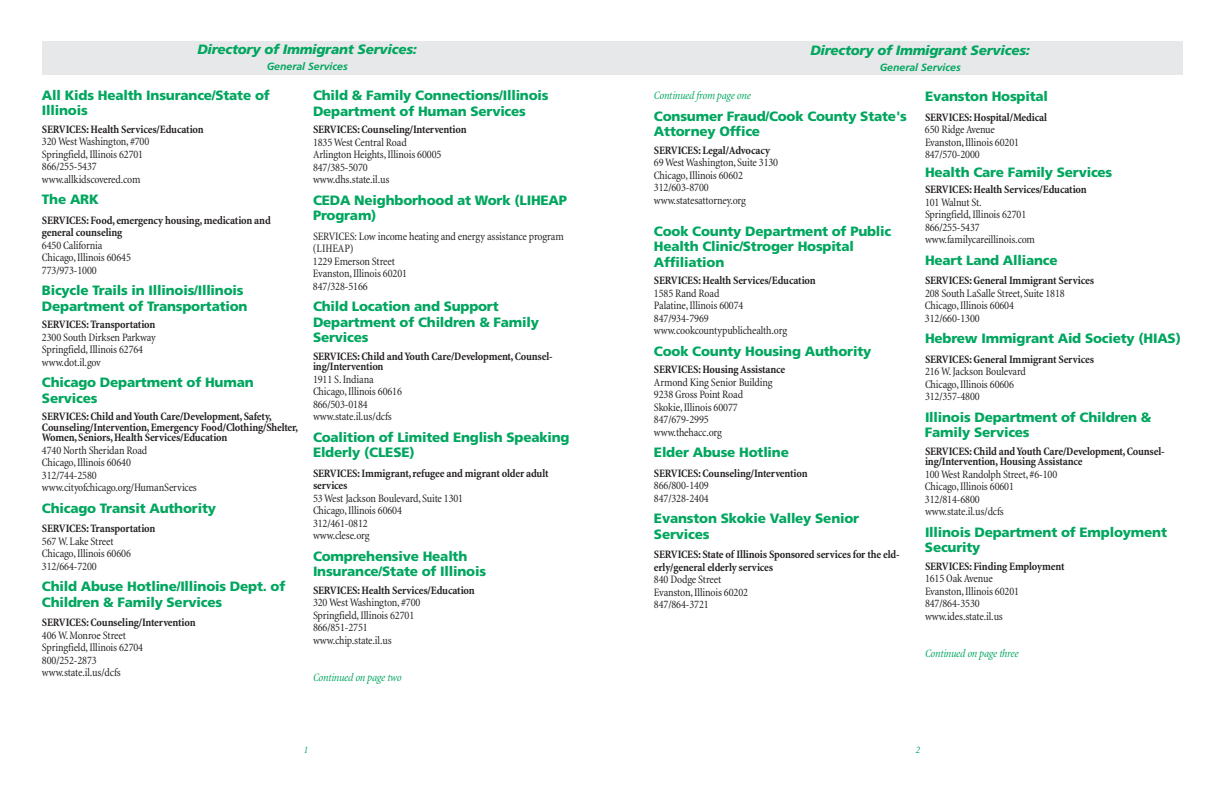
<style>
.page{position:relative;width:1224px;height:792px;background:#fff}
.page>*{position:absolute;margin:0;border:0;box-sizing:border-box;transform-origin:0 0}
.t1{font:900 13.5px/15.5px "Frutiger";letter-spacing:-.015em;color:#00a65f}
.t2{font:italic 900 13.5px "Frutiger";letter-spacing:-.015em;color:#00a65f}
.t3{font:condensed 11.5px/12.5px "Minion";letter-spacing:-.01em;color:#231f20}
.t4{font:700 condensed 11.5px/10.5px "Minion";letter-spacing:-.015em;color:#231f20}
.t5{font:italic condensed 11.5px "Minion";letter-spacing:-.02em;color:#00a65f}
.t6{font:italic 700 10.5px "Frutiger";color:#00a65f}
.t7{font:italic condensed 10px "Minion";color:#00a65f}
</style>
<div class="page">
<div style="left:42px;top:42px;width:1140px;height:33px;background:#e7e8e9"></div>
<p class="t2" style="left:197px;top:44px;width:221px">Directory of Immigrant Services:</p>
<p class="t6" style="left:267px;top:62px;width:82px">General Services</p>
<p class="t1" style="left:42px;top:88px;width:229px">All Kids Health Insurance/State of<br>Illinois</p>
<p class="t4" style="left:42px;top:125px;width:163px">SERVICES: Health Services/Education</p>
<p class="t3" style="left:42px;top:136px;width:109px">320WestWashington, #700<br>Springfield,Illinois 62701<br>866/255-5437 www.allkidscovered.com</p>
<p class="t1" style="left:42px;top:193px;width:58px">The ARK</p>
<p class="t4" style="left:42px;top:215px;width:230px;line-height:12.5px">SERVICES: Food, emergency housing,medication and general counseling</p>
<p class="t3" style="left:42px;top:240px;width:90px">6450 California<br>Chicago,Illinois 60645<br>773/973-1000</p>
<p class="t1" style="left:42px;top:284px;width:207px">Bicycle Trails in Illinois/Illinois<br>Department of Transportation</p>
<p class="t4" style="left:42px;top:320px;width:115px">SERVICES: Transportation</p>
<p class="t3" style="left:42px;top:332px;width:115px">2300 South Dirksen Parkway<br>Springfield,Illinois 62764 www.dot.il.gov</p>
<p class="t1" style="left:42px;top:376px;width:213px">Chicago Department of Human<br>Services</p>
<p class="t4" style="left:42px;top:412px;width:258px">SERVICES: Child andYouth Care/Development,Safety,<br>Counseling/Intervention,Emergency Food/Clothing/Shelter,<br>Women,Seniors,Health Services/Education</p>
<p class="t3" style="left:42px;top:445px;width:157px">4740 North Sheridan Road<br>Chicago,Illinois 60640<br>312/744-2580 www.cityofchicago.org/HumanServices</p>
<p class="t1" style="left:42px;top:501px;width:176px">Chicago Transit Authority</p>
<p class="t4" style="left:42px;top:524px;width:115px">SERVICES: Transportation</p>
<p class="t3" style="left:42px;top:536px;width:90px">567W.Lake Street<br>Chicago,Illinois 60606<br>312/664-7200</p>
<p class="t1" style="left:42px;top:580px;width:245px">Child Abuse Hotline/Illinois Dept. of<br>Children &amp; Family Services</p>
<p class="t4" style="left:42px;top:618px;width:155px">SERVICES: Counseling/Intervention</p>
<p class="t3" style="left:42px;top:630px;width:103px">406W.Monroe Street<br>Springfield,Illinois 62704<br>800/252-2873 www.state.il.us/dcfs</p>
<p class="t1" style="left:313px;top:89px;width:237px">Child &amp; Family Connections/Illinois<br>Department of Human Services</p>
<p class="t4" style="left:313px;top:125px;width:155px">SERVICES: Counseling/Intervention</p>
<p class="t3" style="left:313px;top:137px;width:130px">1835West Central Road<br>Arlington Heights,Illinois 60005<br>847/385-5070 www.dhs.state.il.us</p>
<p class="t1" style="left:313px;top:193px;width:256px">CEDA Neighborhood at Work (LIHEAP<br>Program)</p>
<p class="t3" style="left:313px;top:231px;width:252px">SERVICES: Low income heating and energy assistance program (LIHEAP)<br>1229 Emerson Street<br>Evanston,Illinois 60201<br>847/328-5166</p>
<p class="t1" style="left:313px;top:300px;width:228px">Child Location and Support<br>Department of Children &amp; Family<br>Services</p>
<p class="t4" style="left:313px;top:352px;width:241px">SERVICES: Child andYouth Care/Development,Counsel&shy;ing/Intervention</p>
<p class="t3" style="left:313px;top:374px;width:90px">1911 S.Indiana<br>Chicago,Illinois 60616<br>866/503-0184 www.state.il.us/dcfs</p>
<p class="t1" style="left:313px;top:430px;width:258px">Coalition of Limited English Speaking<br>Elderly (CLESE)</p>
<p class="t4" style="left:313px;top:468px;width:237px;line-height:12.5px">SERVICES: Immigrant,refugee and migrant older adult services</p>
<p class="t3" style="left:313px;top:493px;width:152px">53West Jackson Boulevard, Suite 1301<br>Chicago,Illinois 60604<br>312/461-0812<br>www.clese.org</p>
<p class="t1" style="left:313px;top:549px;width:175px">Comprehensive Health<br>Insurance/State of Illinois</p>
<p class="t4" style="left:313px;top:586px;width:163px">SERVICES: Health Services/Education</p>
<p class="t3" style="left:313px;top:597px;width:109px">320WestWashington, #700<br>Springfield,Illinois 62701<br>866/851-2751 www.chip.state.il.us</p>
<p class="t5" style="left:313px;top:673px;width:90px">Continued on page two</p>
<p class="t2" style="left:810px;top:45px;width:221px">Directory of Immigrant Services:</p>
<p class="t6" style="left:880px;top:63px;width:82px">General Services</p>
<p class="t5" style="left:654px;top:91px;width:99px">Continued from page one</p>
<p class="t1" style="left:654px;top:109px;width:255px">Consumer Fraud/Cook County State's<br>Attorney Office</p>
<p class="t4" style="left:654px;top:146px;width:118px">SERVICES: Legal/Advocacy</p>
<p class="t3" style="left:654px;top:157px;width:126px">69WestWashington, Suite 3130<br>Chicago,Illinois 60602<br>312/603-8700 www.statesattorney.org</p>
<p class="t1" style="left:654px;top:224px;width:239px">Cook County Department of Public<br>Health Clinic/Stroger Hospital<br>Affiliation</p>
<p class="t4" style="left:654px;top:276px;width:163px">SERVICES: Health Services/Education</p>
<p class="t3" style="left:654px;top:288px;width:135px">1585 Rand Road<br>Palatine,Illinois 60074<br>847/934-7969 www.cookcountypublichealth.org</p>
<p class="t1" style="left:654px;top:344px;width:219px">Cook County Housing Authority</p>
<p class="t4" style="left:654px;top:365px;width:133px">SERVICES: HousingAssistance</p>
<p class="t3" style="left:654px;top:377px;width:120px">Armond King Senior Building<br>9238 Gross Point Road<br>Skokie,Illinois 60077<br>847/679-2995 www.thehacc.org</p>
<p class="t1" style="left:654px;top:446px;width:137px">Elder Abuse Hotline</p>
<p class="t4" style="left:654px;top:469px;width:155px">SERVICES: Counseling/Intervention</p>
<p class="t3" style="left:654px;top:480px;width:56px">866/800-1409<br>847/328-2404</p>
<p class="t1" style="left:654px;top:512px;width:207px">Evanston Skokie Valley Senior<br>Services</p>
<p class="t4" style="left:654px;top:549px;width:247px;line-height:12.5px">SERVICES: State of Illinois Sponsored services for the eld&shy;erly/general elderly services</p>
<p class="t3" style="left:654px;top:574px;width:96px">840 Dodge Street<br>Evanston,Illinois 60202<br>847/864-3721</p>
<p class="t1" style="left:925px;top:90px;width:125px">Evanston Hospital</p>
<p class="t4" style="left:925px;top:113px;width:124px">SERVICES: Hospital/Medical</p>
<p class="t3" style="left:925px;top:124px;width:96px">650 RidgeAvenue<br>Evanston,Illinois 60201<br>847/570-2000</p>
<p class="t1" style="left:925px;top:165px;width:189px">Health Care Family Services</p>
<p class="t4" style="left:925px;top:185px;width:163px">SERVICES: Health Services/Education</p>
<p class="t3" style="left:925px;top:197px;width:111px">101Walnut St.<br>Springfield,Illinois 62701<br>866/255-5437 www.familycareillinois.com</p>
<p class="t1" style="left:925px;top:253px;width:134px">Heart Land Alliance</p>
<p class="t4" style="left:925px;top:276px;width:171px">SERVICES: General Immigrant Services</p>
<p class="t3" style="left:925px;top:288px;width:141px">208 South LaSalle Street, Suite 1818<br>Chicago,Illinois 60604<br>312/660-1300</p>
<p class="t1" style="left:925px;top:332px;width:257px">Hebrew Immigrant Aid Society (HIAS)</p>
<p class="t4" style="left:925px;top:355px;width:171px">SERVICES: General Immigrant Services</p>
<p class="t3" style="left:925px;top:366px;width:102px">216W.Jackson Boulevard<br>Chicago,Illinois 60606<br>312/357-4800</p>
<p class="t1" style="left:925px;top:410px;width:228px">Illinois Department of Children &amp;<br>Family Services</p>
<p class="t4" style="left:925px;top:447px;width:241px">SERVICES: Child andYouth Care/Development,Counsel&shy;ing/Intervention, HousingAssistance</p>
<p class="t3" style="left:925px;top:469px;width:134px">100West Randolph Street, #6-100<br>Chicago,Illinois 60601<br>312/814-6800 www.state.il.us/dcfs</p>
<p class="t1" style="left:925px;top:525px;width:244px">Illinois Department of Employment<br>Security</p>
<p class="t4" style="left:925px;top:562px;width:141px">SERVICES: Finding Employment</p>
<p class="t3" style="left:925px;top:573px;width:96px">1615 OakAvenue<br>Evanston,Illinois 60201<br>847/864-3530 www.ides.state.il.us</p>
<p class="t5" style="left:925px;top:649px;width:95px">Continued on page three</p>
<p class="t7" style="left:304px;top:746px;width:6px">1</p>
<p class="t7" style="left:916px;top:746px;width:6px">2</p>
</div>
